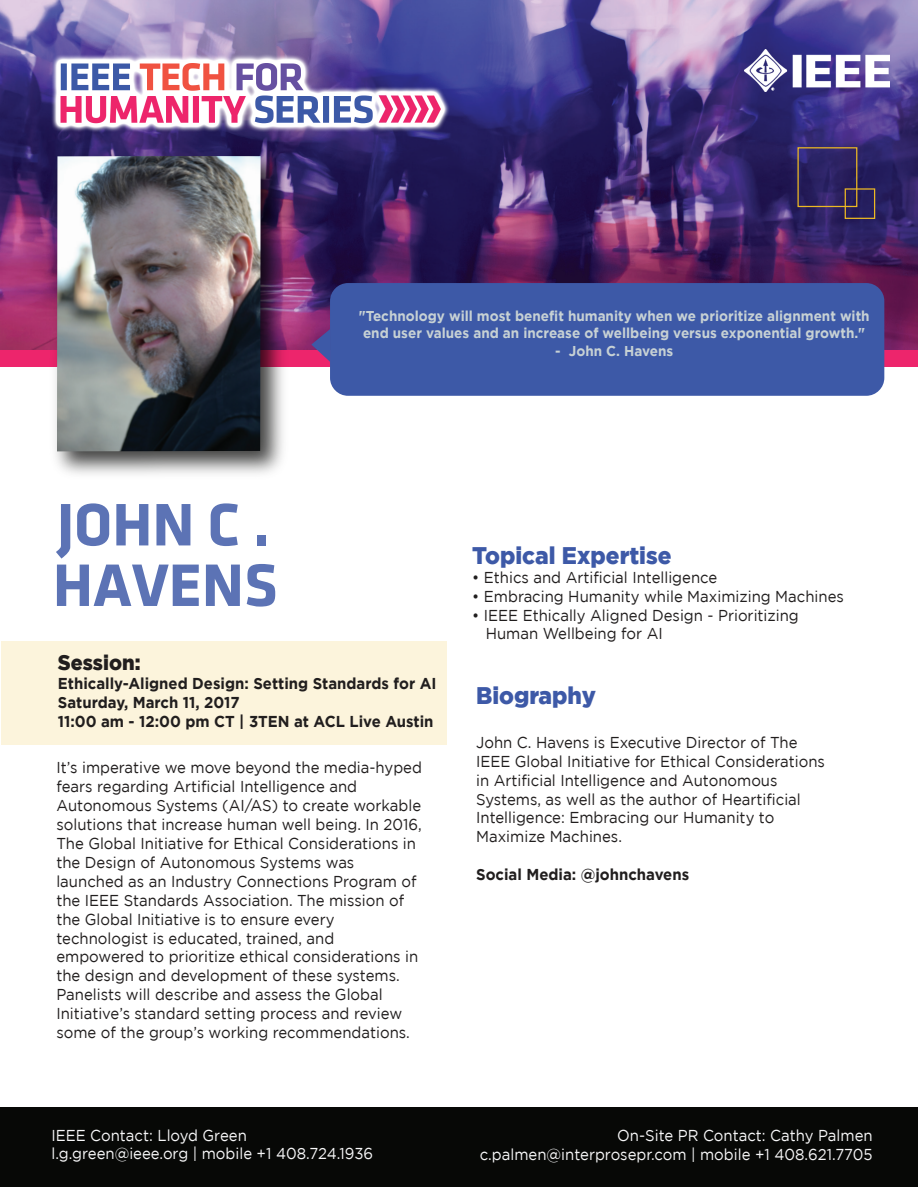
<style>
.page{position:relative;width:918px;height:1188px;background:#fff}
.page>*{position:absolute;margin:0;border:0;box-sizing:border-box;transform-origin:0 0}
.t1{font:62.25px/60.6px "Klavika Bold Bold OSF";color:rgb(61 89 167/.84)}
.t2{font:900 24px "Gotham";color:#3d59a7;scale:.95 1}
.t3{font:900 21px "Gotham";color:#211e1e;scale:.95 1}
.t4{font:15.75px/18.9px "Gotham";color:#211e1e;scale:.95 1}
.t5{font:15.75px/18.9px "Gotham";color:#f7f7f8;scale:.95 1}
.t6{font:700 15.75px/18.9px "Gotham";color:#211e1e;scale:.95 1}
.t7{font:700 14.25px/17.1px "Gotham";color:#c7d1d4;text-align:center;scale:.95 1}
</style>
<div class="page">
<img style="left:0;top:0;width:918px;height:350px">
<div style="left:0;top:1107px;width:918px;height:80px;background:#070806"></div>
<div style="left:1px;top:641px;width:446px;height:104px;background:#fcf4dc"></div>
<div style="left:0;top:350px;width:918px;height:17px;background:#ed256c"></div>
<img style="left:744px;top:50px;width:145px;height:42px">
<img style="left:42px;top:25px;width:419px;height:143px">
<div style="left:330px;top:283px;width:554px;height:113px;background:#3d59a7;border-radius:18px"></div>
<svg style="left:311px;top:329px;width:19px;height:33px"></svg>
<div style="left:797px;top:147px;width:60px;height:60px;border:1px solid #edb923"></div>
<div style="left:845px;top:188px;width:30px;height:31px;border:1px solid #edb923"></div>
<img style="left:30px;top:144px;width:271px;height:331px">
<img style="left:57px;top:156px;width:204px;height:295px">
<h1 class="t1" style="left:53px;top:494px;width:226px">JOHN C .<br>HAVENS</h1>
<p class="t7" style="left:359px;top:307px;width:539px">"Technology will most benefit humanity when we prioritize alignment with end user values and an increase of wellbeing versus exponential growth."</p>
<p class="t7" style="left:555px;top:342px;width:126px">- John C. Havens</p>
<h2 class="t2" style="left:472px;top:542px;width:211px">Topical Expertise</h2>
<p class="t4" style="left:472px;top:568px;width:259px">• Ethics and Artificial Intelligence</p>
<p class="t4" style="left:472px;top:586px;width:393px">• Embracing Humanity while Maximizing Machines</p>
<p class="t4" style="left:486px;top:605px;width:331px;text-indent:-13px">• IEEE Ethically Aligned Design - Prioritizing<br>Human Wellbeing for AI</p>
<h3 class="t3" style="left:58px;top:651px;width:89px">Session:</h3>
<p class="t6" style="left:58px;top:674px;width:400px">Ethically-Aligned Design: Setting Standards for AI<br>Saturday, March 11, 2017<br>11:00 am - 12:00 pm CT | 3TEN at ACL Live Austin</p>
<h2 class="t2" style="left:476px;top:681px;width:128px">Biography</h2>
<p class="t4" style="left:476px;top:733px;width:369px">John C. Havens is Executive Director of The IEEE Global Initiative for Ethical Considerations in Artificial Intelligence and Autonomous Systems, as well as the author of Heartificial Intelligence: Embracing our Humanity to Maximize Machines.</p>
<p class="t6" style="left:476px;top:865px;width:226px">Social Media: @johnchavens</p>
<p class="t4" style="left:56px;top:758px;width:386px">It’s imperative we move beyond the media-hyped fears regarding Artificial Intelligence and Autonomous Systems (AI/AS) to create workable solutions that increase human well being. In 2016, The Global Initiative for Ethical Considerations in the Design of Autonomous Systems was launched as an Industry Connections Program of the IEEE Standards Association. The mission of the Global Initiative is to ensure every technologist is educated, trained, and empowered to prioritize ethical considerations in the design and development of these systems.<br>Panelists will describe and assess the Global Initiative’s standard setting process and review some of the group’s working recommendations.</p>
<p class="t5" style="left:51px;top:1125px;width:340px">IEEE Contact: Lloyd Green l.g.green@ieee.org | mobile +1 408.724.1936</p>
<p class="t5" style="left:480px;top:1126px;width:415px;text-align:right">On-Site PR Contact: Cathy Palmen c.palmen@interprosepr.com | mobile +1 408.621.7705</p>
</div>
